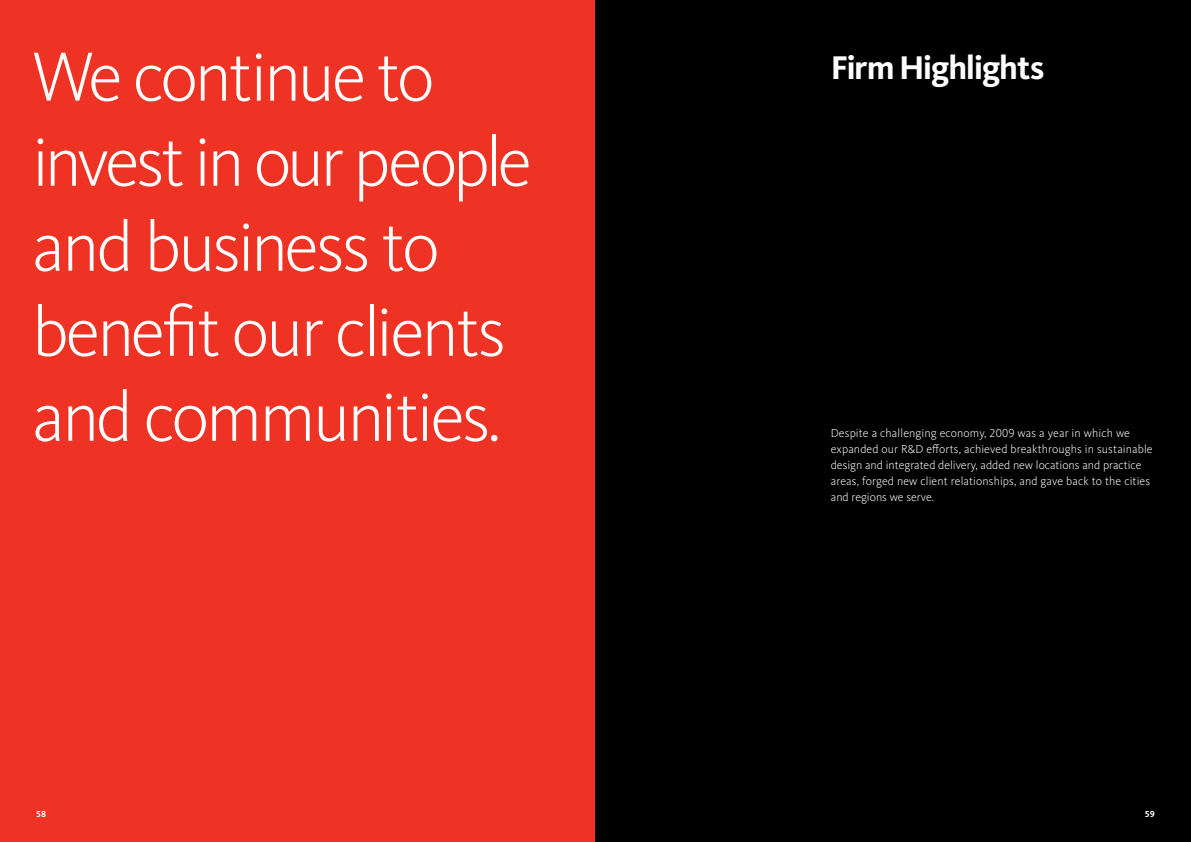
<style>
.page{position:relative;width:1191px;height:842px;background:#fff}
.page>*{position:absolute;margin:0;border:0;box-sizing:border-box;transform-origin:0 0}
.t1{font:300 72px/85px "Kievit OT";letter-spacing:-.04em;color:#fff}
.t2{font:700 34px "Kievit OT";letter-spacing:-.035em;color:#fff}
.t3{font:300 12px/16px "Kievit OT";letter-spacing:.01em;color:#fff}
.t4{font:700 9px "Kievit OT";color:#fff}
</style>
<div class="page">
<div style="left:0;top:0;width:595px;height:842px;background:#ee3224"></div>
<div style="left:595px;top:0;width:596px;height:842px;background:#000"></div>
<h1 class="t1" style="left:32px;top:35px;width:404px">We continue to</h1>
<h2 class="t2" style="left:831px;top:48px;width:215px">Firm Highlights</h2>
<h1 class="t1" style="left:32px;top:120px;width:501px">invest in our people and business to benefit our clients and communities.</h1>
<p class="t3" style="left:831px;top:425px;width:323px">Despite a challenging economy, 2009 was a year in which we expanded our R&amp;D efforts, achieved breakthroughs in sustainable design and integrated delivery, added new locations and practice areas, forged new client relationships, and gave back to the cities and regions we serve.</p>
<p class="t4" style="left:36px;top:809px;width:12px">58</p>
<p class="t4" style="left:1145px;top:809px;width:12px">59</p>
</div>
